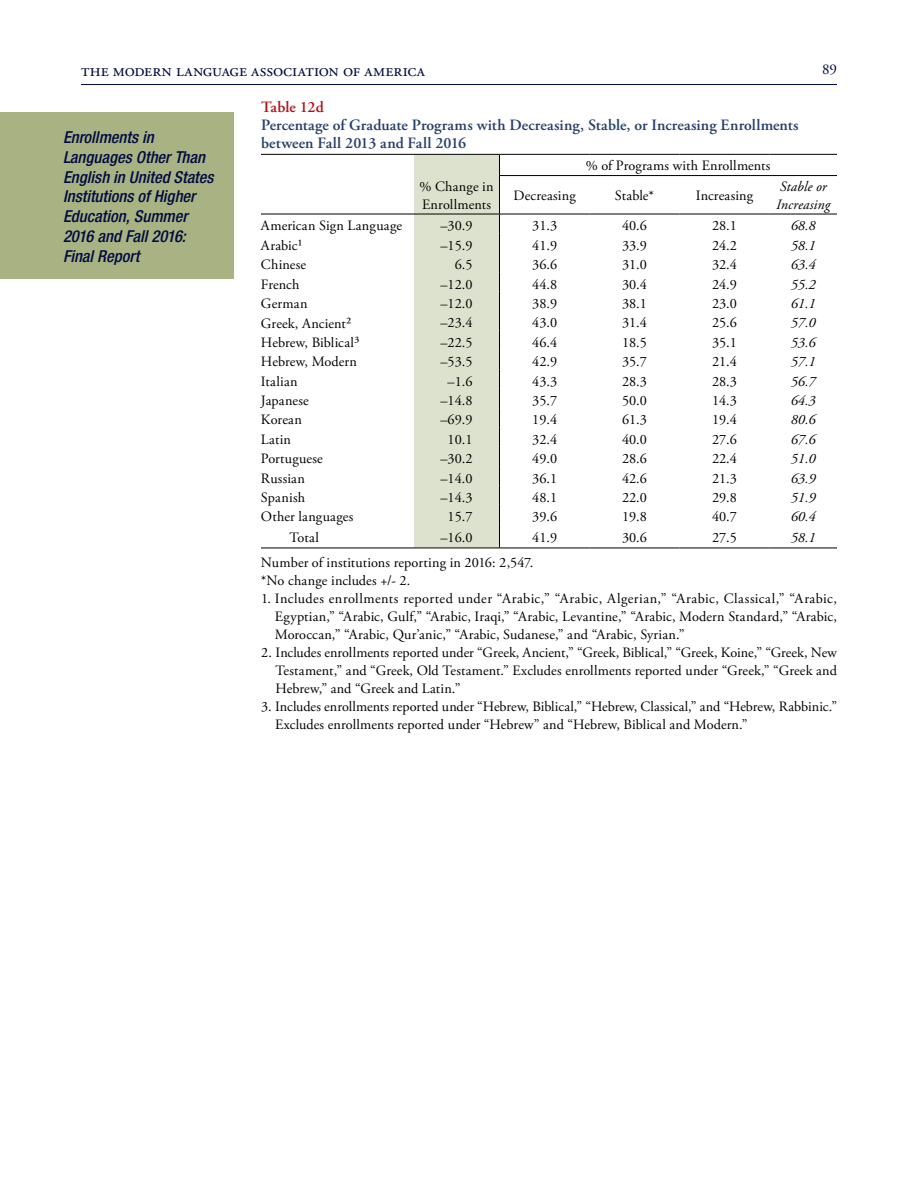
<style>
.page{position:relative;width:918px;height:1188px;background:#fff}
.page>*{position:absolute;margin:0;border:0;box-sizing:border-box;transform-origin:0 0}
.t1{font:18px "Adobe Garamond Pro";letter-spacing:-.005em;color:#000b42}
.t2{font:italic 500 condensed 16.5px/19.8px "Helvetica Neue LT Std";color:#000b42}
.t3{font:600 15.75px/17.9px "Adobe Garamond Pro";color:#263f6a}
.t4{font:600 15.75px "Adobe Garamond Pro";letter-spacing:-.005em;color:#b5121b}
.t5{font:15px "Adobe Garamond Pro";color:#000b42}
.t6{font:14.25px/18px "Adobe Garamond Pro";color:#000}
.t7{font:italic 14.25px/18px "Adobe Garamond Pro";color:#000}
.s1{font-size:14.7px}
</style>
<div class="page">
<hr style="left:81px;top:84px;width:756px;height:1px;background:#000b42">
<div style="left:0;top:113px;width:234px;height:166px;background:#a8b282"></div>
<svg style="left:770px;top:176px;width:67px;height:372px"></svg>
<hr style="left:261px;top:154px;width:153px;height:1px;background:#000">
<hr style="left:500px;top:154px;width:90px;height:1px;background:#000">
<hr style="left:590px;top:154px;width:90px;height:1px;background:#000">
<hr style="left:680px;top:154px;width:90px;height:1px;background:#000">
<hr style="left:770px;top:154px;width:67px;height:1px;background:#000">
<hr style="left:261px;top:214px;width:153px;height:1px;background:#000">
<hr style="left:500px;top:214px;width:90px;height:1px;background:#000">
<hr style="left:590px;top:214px;width:90px;height:1px;background:#000">
<hr style="left:680px;top:214px;width:90px;height:1px;background:#000">
<hr style="left:770px;top:214px;width:67px;height:1px;background:#000">
<hr style="left:261px;top:548px;width:153px;height:1px;background:#000">
<hr style="left:414px;top:548px;width:86px;height:1px;background:#000">
<hr style="left:500px;top:548px;width:90px;height:1px;background:#000">
<hr style="left:590px;top:548px;width:90px;height:1px;background:#000">
<hr style="left:680px;top:548px;width:90px;height:1px;background:#000">
<hr style="left:770px;top:548px;width:67px;height:1px;background:#000">
<div style="left:414px;top:154px;width:86px;height:394px;background:#dde2ce"></div>
<hr style="left:499px;top:175px;width:1px;height:39px;background:#000">
<hr style="left:500px;top:175px;width:337px;height:1px;background:#000">
<p class="t1" style="left:81px;top:60px;width:345px">the modern language association of america</p>
<p class="t5" style="left:822px;top:60px;width:16px">89</p>
<p class="t2" style="left:63px;top:128px;width:152px">Enrollments in<br>Languages Other Than<br>English in United States<br>Institutions of Higher<br>Education, Summer<br>2016 and Fall 2016:<br>Final Report</p>
<p class="t4" style="left:261px;top:98px;width:64px">Table 12d</p>
<p class="t3" style="left:261px;top:116px;width:539px">Percentage of Graduate Programs with Decreasing, Stable, or Increasing Enrollments between Fall 2013 and Fall 2016</p>
<p class="t6" style="left:420px;top:178px;width:76px">% Change in<br>Enrollments</p>
<p class="t6" style="left:586px;top:157px;width:186px">% of Programs with Enrollments</p>
<p class="t6" style="left:514px;top:187px;width:64px">Decreasing</p>
<p class="t6" style="left:615px;top:187px;width:41px">Stable*</p>
<p class="t6" style="left:696px;top:187px;width:59px">Increasing</p>
<p class="t7" style="left:776px;top:178px;width:56px">Stable or<br>Increasing</p>
<p class="t6" style="left:261px;top:217px;width:143px">American Sign Language</p>
<p class="t6" style="left:441px;top:217px;width:34px">–30.9</p>
<p class="t6" style="left:532px;top:217px;width:26px">31.3</p>
<p class="t6" style="left:622px;top:217px;width:26px">40.6</p>
<p class="t6" style="left:712px;top:217px;width:26px">28.1</p>
<p class="t7" style="left:791px;top:217px;width:26px">68.8</p>
<p class="t6" style="left:261px;top:237px;width:43px">Arabic<span class="s1">1</span></p>
<p class="t6" style="left:441px;top:237px;width:34px">–15.9</p>
<p class="t6" style="left:532px;top:237px;width:26px">41.9</p>
<p class="t6" style="left:622px;top:237px;width:26px">33.9</p>
<p class="t6" style="left:712px;top:237px;width:26px">24.2</p>
<p class="t7" style="left:791px;top:237px;width:26px">58.1</p>
<p class="t6" style="left:261px;top:256px;width:47px">Chinese</p>
<p class="t6" style="left:455px;top:256px;width:19px">6.5</p>
<p class="t6" style="left:532px;top:256px;width:26px">36.6</p>
<p class="t6" style="left:622px;top:256px;width:26px">31.0</p>
<p class="t6" style="left:712px;top:256px;width:26px">32.4</p>
<p class="t7" style="left:791px;top:256px;width:26px">63.4</p>
<p class="t6" style="left:261px;top:276px;width:40px">French</p>
<p class="t6" style="left:441px;top:276px;width:34px">–12.0</p>
<p class="t6" style="left:532px;top:276px;width:26px">44.8</p>
<p class="t6" style="left:622px;top:276px;width:26px">30.4</p>
<p class="t6" style="left:712px;top:276px;width:26px">24.9</p>
<p class="t7" style="left:791px;top:275px;width:26px">55.2</p>
<p class="t6" style="left:261px;top:295px;width:48px">German</p>
<p class="t6" style="left:441px;top:295px;width:34px">–12.0</p>
<p class="t6" style="left:532px;top:295px;width:26px">38.9</p>
<p class="t6" style="left:622px;top:295px;width:26px">38.1</p>
<p class="t6" style="left:712px;top:295px;width:26px">23.0</p>
<p class="t7" style="left:791px;top:295px;width:26px">61.1</p>
<p class="t6" style="left:261px;top:315px;width:92px">Greek, Ancient<span class="s1">2</span></p>
<p class="t6" style="left:441px;top:314px;width:34px">–23.4</p>
<p class="t6" style="left:532px;top:314px;width:26px">43.0</p>
<p class="t6" style="left:622px;top:314px;width:26px">31.4</p>
<p class="t6" style="left:712px;top:314px;width:26px">25.6</p>
<p class="t7" style="left:791px;top:314px;width:26px">57.0</p>
<p class="t6" style="left:261px;top:334px;width:100px">Hebrew, Biblical<span class="s1">3</span></p>
<p class="t6" style="left:441px;top:334px;width:34px">–22.5</p>
<p class="t6" style="left:532px;top:334px;width:26px">46.4</p>
<p class="t6" style="left:622px;top:334px;width:26px">18.5</p>
<p class="t6" style="left:712px;top:334px;width:26px">35.1</p>
<p class="t7" style="left:791px;top:334px;width:26px">53.6</p>
<p class="t6" style="left:261px;top:353px;width:98px">Hebrew, Modern</p>
<p class="t6" style="left:441px;top:353px;width:34px">–53.5</p>
<p class="t6" style="left:532px;top:353px;width:26px">42.9</p>
<p class="t6" style="left:622px;top:353px;width:26px">35.7</p>
<p class="t6" style="left:712px;top:353px;width:26px">21.4</p>
<p class="t7" style="left:791px;top:353px;width:26px">57.1</p>
<p class="t6" style="left:261px;top:373px;width:38px">Italian</p>
<p class="t6" style="left:448px;top:373px;width:26px">–1.6</p>
<p class="t6" style="left:532px;top:373px;width:26px">43.3</p>
<p class="t6" style="left:622px;top:373px;width:26px">28.3</p>
<p class="t6" style="left:712px;top:373px;width:26px">28.3</p>
<p class="t7" style="left:791px;top:373px;width:26px">56.7</p>
<p class="t6" style="left:261px;top:392px;width:49px">Japanese</p>
<p class="t6" style="left:441px;top:392px;width:34px">–14.8</p>
<p class="t6" style="left:532px;top:392px;width:26px">35.7</p>
<p class="t6" style="left:622px;top:392px;width:26px">50.0</p>
<p class="t6" style="left:712px;top:392px;width:26px">14.3</p>
<p class="t7" style="left:791px;top:392px;width:26px">64.3</p>
<p class="t6" style="left:261px;top:411px;width:42px">Korean</p>
<p class="t6" style="left:441px;top:411px;width:34px">–69.9</p>
<p class="t6" style="left:532px;top:411px;width:26px">19.4</p>
<p class="t6" style="left:622px;top:411px;width:26px">61.3</p>
<p class="t6" style="left:712px;top:411px;width:26px">19.4</p>
<p class="t7" style="left:791px;top:411px;width:26px">80.6</p>
<p class="t6" style="left:261px;top:431px;width:32px">Latin</p>
<p class="t6" style="left:448px;top:431px;width:26px">10.1</p>
<p class="t6" style="left:532px;top:431px;width:26px">32.4</p>
<p class="t6" style="left:622px;top:431px;width:26px">40.0</p>
<p class="t6" style="left:712px;top:431px;width:26px">27.6</p>
<p class="t7" style="left:791px;top:431px;width:26px">67.6</p>
<p class="t6" style="left:261px;top:450px;width:63px">Portuguese</p>
<p class="t6" style="left:441px;top:450px;width:34px">–30.2</p>
<p class="t6" style="left:532px;top:450px;width:26px">49.0</p>
<p class="t6" style="left:622px;top:450px;width:26px">28.6</p>
<p class="t6" style="left:712px;top:450px;width:26px">22.4</p>
<p class="t7" style="left:791px;top:450px;width:26px">51.0</p>
<p class="t6" style="left:261px;top:469px;width:45px">Russian</p>
<p class="t6" style="left:441px;top:469px;width:34px">–14.0</p>
<p class="t6" style="left:532px;top:469px;width:26px">36.1</p>
<p class="t6" style="left:622px;top:469px;width:26px">42.6</p>
<p class="t6" style="left:712px;top:469px;width:26px">21.3</p>
<p class="t7" style="left:791px;top:469px;width:26px">63.9</p>
<p class="t6" style="left:261px;top:489px;width:46px">Spanish</p>
<p class="t6" style="left:441px;top:489px;width:34px">–14.3</p>
<p class="t6" style="left:532px;top:489px;width:26px">48.1</p>
<p class="t6" style="left:622px;top:489px;width:26px">22.0</p>
<p class="t6" style="left:712px;top:489px;width:26px">29.8</p>
<p class="t7" style="left:791px;top:489px;width:26px">51.9</p>
<p class="t6" style="left:261px;top:508px;width:94px">Other languages</p>
<p class="t6" style="left:448px;top:508px;width:26px">15.7</p>
<p class="t6" style="left:532px;top:508px;width:26px">39.6</p>
<p class="t6" style="left:622px;top:508px;width:26px">19.8</p>
<p class="t6" style="left:712px;top:508px;width:26px">40.7</p>
<p class="t7" style="left:791px;top:508px;width:26px">60.4</p>
<p class="t6" style="left:289px;top:529px;width:31px">Total</p>
<p class="t6" style="left:441px;top:529px;width:34px">–16.0</p>
<p class="t6" style="left:532px;top:529px;width:26px">41.9</p>
<p class="t6" style="left:622px;top:529px;width:26px">30.6</p>
<p class="t6" style="left:712px;top:529px;width:26px">27.5</p>
<p class="t7" style="left:791px;top:529px;width:26px">58.1</p>
<p class="t6" style="left:261px;top:554px;width:274px">Number of institutions reporting in 2016: 2,547. *No change includes +/- 2.</p>
<p class="t6" style="left:275px;top:590px;width:564px;text-align:justify;text-indent:-14px">1. Includes enrollments reported under “Arabic,” “Arabic, Algerian,” “Arabic, Classical,” “Arabic, Egyptian,” “Arabic, Gulf,” “Arabic, Iraqi,” “Arabic, Levantine,” “Arabic, Modern Standard,” “Arabic, Moroccan,” “Arabic, Qur’anic,” “Arabic, Sudanese,” and “Arabic, Syrian.”</p>
<p class="t6" style="left:275px;top:644px;width:563px;text-align:justify;text-indent:-14px">2. Includes enrollments reported under “Greek, Ancient,” “Greek, Biblical,” “Greek, Koine,” “Greek, New Testament,” and “Greek, Old Testament.” Excludes enrollments reported under “Greek,” “Greek and Hebrew,” and “Greek and Latin.”</p>
<p class="t6" style="left:275px;top:698px;width:563px;text-indent:-14px">3. Includes enrollments reported under “Hebrew, Biblical,” “Hebrew, Classical,” and “Hebrew, Rabbinic.”<br>Excludes enrollments reported under “Hebrew” and “Hebrew, Biblical and Modern.”</p>
</div>
